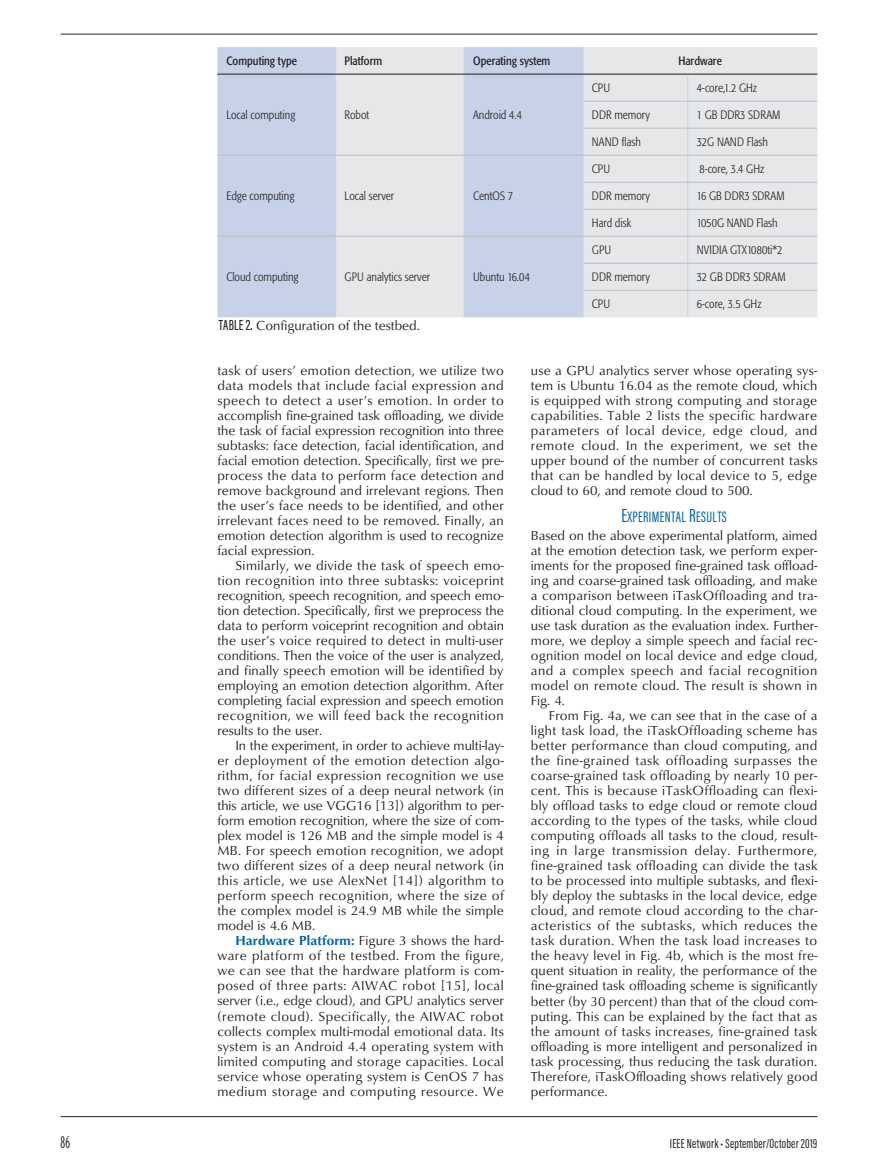
<style>
.page{position:relative;width:878px;height:1175px;background:#fff}
.page>*{position:absolute;margin:0;border:0;box-sizing:border-box;transform-origin:0 0}
.t1{font:16.5px "Matrix II Ext OT Narrow SC800";color:#231f20}
.t2{font:15.6px "Acumin Pro Extra Cond Regular SC800";letter-spacing:.025em;color:#0163a7}
.t3{font:13.5px/15px "Classico URW";letter-spacing:.02em;color:#231f20;text-align:justify}
.t4{font:13.5px "Acumin Pro Extra Cond";letter-spacing:.015em;color:#231f20}
.t5{font:13.5px "Classico URW";color:#231f20}
.t6{font:300 condensed 12px "Formata";color:#231f20}
.t7{font:condensed 12px "Formata";color:#231f20}
.s1{font-family:"Acumin Pro Extra Cond";font-weight:500;font-size:15px}
.s2{font-weight:700;color:#0163a7}
.s3{font-size:19.5px}
</style>
<div class="page">
<hr style="left:61px;top:34px;width:756px;height:1px;background:#231f20">
<hr style="left:61px;top:1115px;width:756px;height:1px;background:#231f20">
<div style="left:217px;top:47px;width:118px;height:270px;background:#c7d1e8"></div>
<svg style="left:336px;top:47px;width:481px;height:270px;background:#dde0e8"></svg>
<svg style="left:335px;top:47px;width:1px;height:270px"></svg>
<svg style="left:463px;top:47px;width:1px;height:270px"></svg>
<svg style="left:582px;top:47px;width:1px;height:270px"></svg>
<svg style="left:687px;top:75px;width:1px;height:242px"></svg>
<hr style="left:217px;top:74px;width:118px;height:1px;background:#231f20">
<hr style="left:335px;top:74px;width:129px;height:1px;background:#231f20">
<hr style="left:464px;top:74px;width:118px;height:1px;background:#231f20">
<hr style="left:582px;top:74px;width:105px;height:1px;background:#231f20">
<hr style="left:687px;top:74px;width:130px;height:1px;background:#231f20">
<hr style="left:583px;top:101px;width:104px;height:1px;background:#bcbdc0">
<hr style="left:687px;top:101px;width:130px;height:1px;background:#bcbdc0">
<hr style="left:583px;top:128px;width:104px;height:1px;background:#bcbdc0">
<hr style="left:687px;top:128px;width:130px;height:1px;background:#bcbdc0">
<hr style="left:217px;top:155px;width:118px;height:1px;background:#bcbdc0">
<hr style="left:335px;top:155px;width:129px;height:1px;background:#bcbdc0">
<hr style="left:464px;top:155px;width:118px;height:1px;background:#bcbdc0">
<hr style="left:582px;top:155px;width:105px;height:1px;background:#bcbdc0">
<hr style="left:687px;top:155px;width:130px;height:1px;background:#bcbdc0">
<hr style="left:583px;top:182px;width:104px;height:1px;background:#bcbdc0">
<hr style="left:687px;top:182px;width:130px;height:1px;background:#bcbdc0">
<hr style="left:583px;top:209px;width:104px;height:1px;background:#bcbdc0">
<hr style="left:687px;top:209px;width:130px;height:1px;background:#bcbdc0">
<hr style="left:217px;top:236px;width:118px;height:1px;background:#bcbdc0">
<hr style="left:335px;top:236px;width:129px;height:1px;background:#bcbdc0">
<hr style="left:464px;top:236px;width:118px;height:1px;background:#bcbdc0">
<hr style="left:582px;top:236px;width:105px;height:1px;background:#bcbdc0">
<hr style="left:687px;top:236px;width:130px;height:1px;background:#bcbdc0">
<hr style="left:583px;top:263px;width:104px;height:1px;background:#bcbdc0">
<hr style="left:687px;top:263px;width:130px;height:1px;background:#bcbdc0">
<hr style="left:583px;top:290px;width:104px;height:1px;background:#bcbdc0">
<hr style="left:687px;top:290px;width:130px;height:1px;background:#bcbdc0">
<p class="t7" style="left:226px;top:54px;width:72px">Computing type</p>
<p class="t7" style="left:344px;top:54px;width:39px">Platform</p>
<p class="t7" style="left:473px;top:54px;width:79px">Operating system</p>
<p class="t7" style="left:678px;top:54px;width:45px">Hardware</p>
<p class="t6" style="left:226px;top:108px;width:70px">Local computing</p>
<p class="t6" style="left:344px;top:108px;width:26px">Robot</p>
<p class="t6" style="left:473px;top:108px;width:50px">Android 4.4</p>
<p class="t6" style="left:226px;top:189px;width:69px">Edge computing</p>
<p class="t6" style="left:344px;top:189px;width:51px">Local server</p>
<p class="t6" style="left:473px;top:189px;width:41px">CentOS 7</p>
<p class="t6" style="left:226px;top:270px;width:74px">Cloud computing</p>
<p class="t6" style="left:344px;top:270px;width:87px">GPU analytics server</p>
<p class="t6" style="left:473px;top:270px;width:58px">Ubuntu 16.04</p>
<p class="t5" style="left:219px;top:316px;width:202px"><span class="s1">TABLE 2.</span> Configuration of the testbed.</p>
<p class="t6" style="left:591px;top:81px;width:20px">CPU</p>
<p class="t6" style="left:696px;top:81px;width:62px">4-core,1.2 GHz</p>
<p class="t6" style="left:591px;top:108px;width:59px">DDR memory</p>
<p class="t6" style="left:696px;top:108px;width:85px">1 GB DDR3 SDRAM</p>
<p class="t6" style="left:591px;top:135px;width:50px">NAND flash</p>
<p class="t6" style="left:696px;top:135px;width:73px">32G NAND Flash</p>
<p class="t6" style="left:591px;top:162px;width:20px">CPU</p>
<p class="t6" style="left:699px;top:162px;width:66px">8-core, 3.4 GHz</p>
<p class="t6" style="left:591px;top:189px;width:59px">DDR memory</p>
<p class="t6" style="left:696px;top:189px;width:89px">16 GB DDR3 SDRAM</p>
<p class="t6" style="left:591px;top:216px;width:41px">Hard disk</p>
<p class="t6" style="left:696px;top:216px;width:82px">1050G NAND Flash</p>
<p class="t6" style="left:591px;top:243px;width:21px">GPU</p>
<p class="t6" style="left:696px;top:243px;width:87px">NVIDIA GTX1080ti*2</p>
<p class="t6" style="left:591px;top:270px;width:59px">DDR memory</p>
<p class="t6" style="left:696px;top:270px;width:90px">32 GB DDR3 SDRAM</p>
<p class="t6" style="left:591px;top:297px;width:20px">CPU</p>
<p class="t6" style="left:696px;top:297px;width:66px">6-core, 3.5 GHz</p>
<p class="t3" style="left:217px;top:362px;width:288px">task of users’ emotion detection, we utilize two data models that include facial expression and speech to detect a user’s emotion. In order to accomplish fine-grained task offloading, we divide the task of facial expression recognition into three subtasks: face detection, facial identification, and facial emotion detection. Specifically, first we pre&shy;process the data to perform face detection and remove background and irrelevant regions. Then the user’s face needs to be identified, and other irrelevant faces need to be removed. Finally, an emotion detection algorithm is used to recognize facial expression.</p>
<p class="t3" style="left:217px;top:557px;width:288px;text-indent:18px">Similarly, we divide the task of speech emo&shy;tion recognition into three subtasks: voiceprint recognition, speech recognition, and speech emo&shy;tion detection. Specifically, first we preprocess the data to perform voiceprint recognition and obtain the user’s voice required to detect in multi-user conditions. Then the voice of the user is analyzed, and finally speech emotion will be identified by employing an emotion detection algorithm. After completing facial expression and speech emotion recognition, we will feed back the recognition results to the user.</p>
<p class="t3" style="left:217px;top:737px;width:288px;text-indent:18px">In the experiment, in order to achieve multi-lay&shy;er deployment of the emotion detection algo&shy;rithm, for facial expression recognition we use two different sizes of a deep neural network (in this article, we use VGG16 [13]) algorithm to per&shy;form emotion recognition, where the size of com&shy;plex model is 126 MB and the simple model is 4<br>MB. For speech emotion recognition, we adopt two different sizes of a deep neural network (in this article, we use AlexNet [14]) algorithm to perform speech recognition, where the size of the complex model is 24.9 MB while the simple model is 4.6 MB.</p>
<p class="t3" style="left:217px;top:932px;width:288px;text-indent:18px"><span class="s2">Hardware Platform:</span> Figure 3 shows the hard&shy;ware platform of the testbed. From the figure, we can see that the hardware platform is com&shy;posed of three parts: AIWAC robot [15], local server (i.e., edge cloud), and GPU analytics server (remote cloud). Specifically, the AIWAC robot collects complex multi-modal emotional data. Its system is an Android 4.4 operating system with limited computing and storage capacities. Local service whose operating system is CenOS 7 has medium storage and computing resource. We</p>
<p class="t3" style="left:530px;top:362px;width:288px">use a GPU analytics server whose operating sys&shy;tem is Ubuntu 16.04 as the remote cloud, which is equipped with strong computing and storage capabilities. Table 2 lists the specific hardware parameters of local device, edge cloud, and remote cloud. In the experiment, we set the upper bound of the number of concurrent tasks that can be handled by local device to 5, edge cloud to 60, and remote cloud to 500.</p>
<p class="t2" style="left:621px;top:507px;width:107px"><span class="s3">E</span>XPERIMENTAL <span class="s3">R</span>ESULTS</p>
<p class="t3" style="left:530px;top:527px;width:288px">Based on the above experimental platform, aimed at the emotion detection task, we perform exper&shy;iments for the proposed fine-grained task offload&shy;ing and coarse-grained task offloading, and make a comparison between iTaskOffloading and tra&shy;ditional cloud computing. In the experiment, we use task duration as the evaluation index. Further&shy;more, we deploy a simple speech and facial rec&shy;ognition model on local device and edge cloud, and a complex speech and facial recognition model on remote cloud. The result is shown in Fig. 4.</p>
<p class="t3" style="left:530px;top:707px;width:288px;text-indent:18px">From Fig. 4a, we can see that in the case of a light task load, the iTaskOffloading scheme has better performance than cloud computing, and the fine-grained task offloading surpasses the coarse-grained task offloading by nearly 10 per&shy;cent. This is because iTaskOffloading can flexi&shy;bly offload tasks to edge cloud or remote cloud according to the types of the tasks, while cloud computing offloads all tasks to the cloud, result&shy;ing in large transmission delay. Furthermore, fine-grained task offloading can divide the task to be processed into multiple subtasks, and flexi&shy;bly deploy the subtasks in the local device, edge cloud, and remote cloud according to the char&shy;acteristics of the subtasks, which reduces the task duration. When the task load increases to the heavy level in Fig. 4b, which is the most fre&shy;quent situation in reality, the performance of the fine-grained task offloading scheme is significantly better (by 30 percent) than that of the cloud com&shy;puting. This can be explained by the fact that as the amount of tasks increases, fine-grained task offloading is more intelligent and personalized in task processing, thus reducing the task duration.<br>Therefore, iTaskOffloading shows relatively good performance.</p>
<p class="t1" style="left:61px;top:1131px;width:11px">86</p>
<p class="t4" style="left:669px;top:1134px;width:149px">IEEE Network • September/October 2019</p>
</div>
